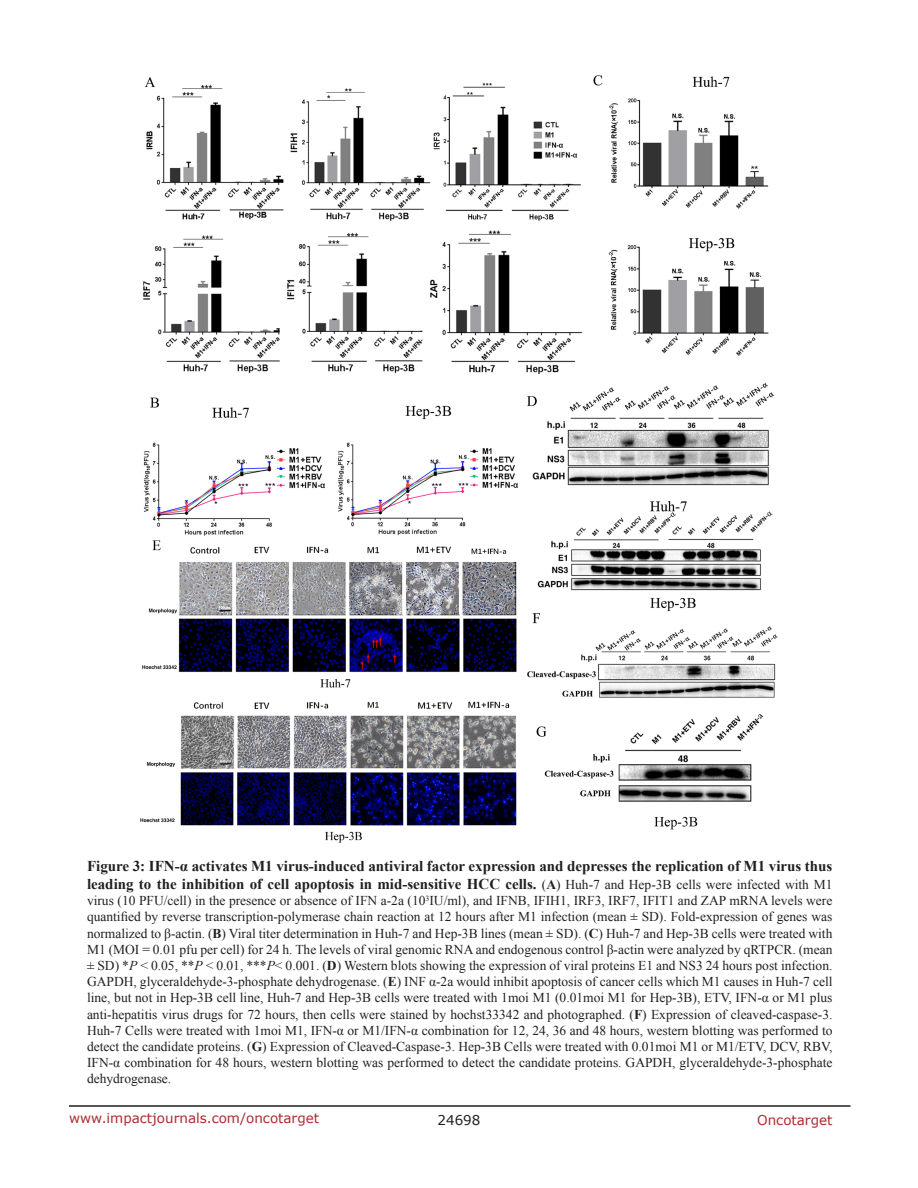
<style>
.page{position:relative;width:918px;height:1188px;background:#fff}
.page>*{position:absolute;margin:0;border:0;box-sizing:border-box;transform-origin:0 0}
.FigureText{font:700 15px/18px "Times New Roman";color:#231f20}
.FigureText-2{font:13.5px/16.2px "Times New Roman";color:#231f20;text-align:justify}
.t1{font:13.5px "Verdana";color:#ac2b31}
.t2{font:13.5px "Verdana";color:#231f20}
.s1{font-weight:400;font-size:13.5px}
.s2{font-size:13.5px}
.s3{font-weight:700}
.s4{font-style:italic}
</style>
<div class="page">
<hr style="left:69px;top:1105px;width:781px;height:2px;background:#231f20">
<img style="left:140px;top:76px;width:638px;height:767px">
<p class="FigureText" style="left:87px;top:857px;width:747px">Figure 3: IFN-α activates M1 virus-induced antiviral factor expression and depresses the replication of M1 virus thus leading to the inhibition of cell apoptosis in mid-sensitive HCC cells. <span class="s1">(</span><span class="s2">A</span><span class="s1">) Huh-7 and Hep-3B cells were infected with M1</span></p>
<p class="FigureText-2" style="left:87px;top:892px;width:747px">virus (10 PFU/cell) in the presence or absence of IFN a-2a (10<sup>3</sup>IU/ml), and IFNB, IFIH1, IRF3, IRF7, IFIT1 and ZAP mRNA levels were quantified by reverse transcription-polymerase chain reaction at 12 hours after M1 infection (mean ± SD). Fold-expression of genes was normalized to β-actin. (<span class="s3">B</span>) Viral titer determination in Huh-7 and Hep-3B lines (mean ± SD). (<span class="s3">C</span>) Huh-7 and Hep-3B cells were treated with M1 (MOI = 0.01 pfu per cell) for 24 h. The levels of viral genomic RNA and endogenous control β-actin were analyzed by qRTPCR. (mean ± SD) *<span class="s4">P</span> &lt; 0.05, **<span class="s4">P</span> &lt; 0.01, ***<span class="s4">P</span>&lt; 0.001. (<span class="s3">D</span>) Western blots showing the expression of viral proteins E1 and NS3 24 hours post infection.<br>GAPDH, glyceraldehyde-3-phosphate dehydrogenase. (<span class="s3">E</span>) INF α-2a would inhibit apoptosis of cancer cells which M1 causes in Huh-7 cell line, but not in Hep-3B cell line, Huh-7 and Hep-3B cells were treated with 1moi M1 (0.01moi M1 for Hep-3B), ETV, IFN-α or M1 plus anti-hepatitis virus drugs for 72 hours, then cells were stained by hochst33342 and photographed. (<span class="s3">F</span>) Expression of cleaved-caspase-3.<br>Huh-7 Cells were treated with 1moi M1, IFN-α or M1/IFN-α combination for 12, 24, 36 and 48 hours, western blotting was performed to detect the candidate proteins. (<span class="s3">G</span>) Expression of Cleaved-Caspase-3. Hep-3B Cells were treated with 0.01moi M1 or M1/ETV, DCV, RBV, IFN-α combination for 48 hours, western blotting was performed to detect the candidate proteins. GAPDH, glyceraldehyde-3-phosphate dehydrogenase.</p>
<p class="t1" style="left:69px;top:1109px;width:252px">www.impactjournals.com/oncotarget</p>
<p class="t2" style="left:438px;top:1111px;width:44px">24698</p>
<p class="t1" style="left:757px;top:1111px;width:77px">Oncotarget</p>
</div>
